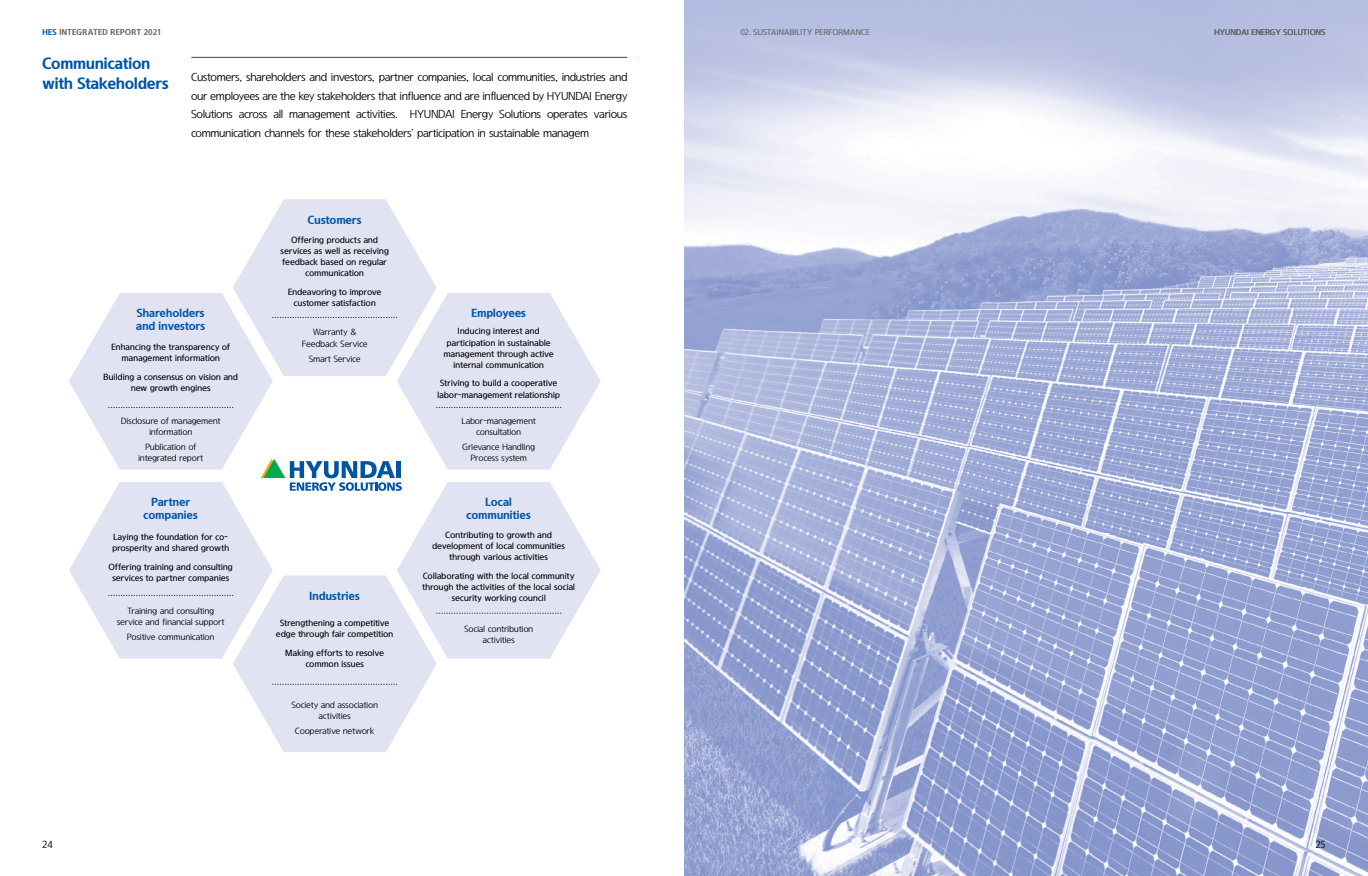
<style>
.page{position:relative;width:1368px;height:876px;background:#fff}
.page>*{position:absolute;margin:0;border:0;box-sizing:border-box;transform-origin:0 0}
.t1{font:700 15.62px/20px "HYUNDAI";color:#0054a6}
.t2{font:300 11.25px/18.8px "HYUNDAI";letter-spacing:.005em;color:#000;text-align:justify}
.t3{font:700 11.25px/12.5px "HYUNDAI";letter-spacing:.015em;color:#0054a6;text-align:center}
.t4{font:300 10px "HYUNDAI";color:#000}
.t5{font:500 8.75px/11.2px "HYUNDAI";letter-spacing:.015em;color:#000;text-align:center}
.t6{font:300 8.75px/11.2px "HYUNDAI";letter-spacing:.025em;color:#000;text-align:center}
.t7{font:500 8.12px "HYUNDAI";letter-spacing:.025em;color:#636466}
.t8{font:700 8.12px "HYUNDAI";letter-spacing:.02em;color:#636466}
.s1{color:#0054a6}
</style>
<div class="page">
<img style="left:684px;top:0;width:684px;height:875px">
<hr style="left:191px;top:57px;width:436px;height:1px;background:#0054a6">
<svg style="left:69px;top:199px;width:532px;height:553px"></svg>
<hr style="left:397px;top:461px;width:4px;height:17px;background:#0054a6">
<p class="t8" style="left:43px;top:28px;width:120px"><span class="s1">HES</span> INTEGRATED REPORT 2021</p>
<p class="t7" style="left:1214px;top:28px;width:113px">HYUNDAI ENERGY SOLUTIONS</p>
<p class="t7" style="left:741px;top:28px;width:22px">02. Sustainability</p>
<p class="t7" style="left:815px;top:28px;width:11px">Performance</p>
<h1 class="t1" style="left:43px;top:54px;width:128px">Communication with Stakeholders</h1>
<p class="t2" style="left:191px;top:68px;width:437px">Customers, shareholders and investors, partner companies, local communities, industries and our employees are the key stakeholders that influence and are influenced by HYUNDAI Energy Solutions across all management activities. HYUNDAI Energy Solutions operates various communication channels for these stakeholders’ participation in sustainable managem</p>
<p class="t3" style="left:308px;top:214px;width:55px">Customers</p>
<p class="t5" style="left:281px;top:234px;width:110px">Offering products and services as well as receiving feedback based on regular communication</p>
<p class="t5" style="left:288px;top:286px;width:95px">Endeavoring to improve customer satisfaction</p>
<p class="t3" style="left:136px;top:307px;width:71px;text-align:left">Shareholders and investors</p>
<p class="t5" style="left:111px;top:341px;width:120px">Enhancing the transparency of management information</p>
<p class="t5" style="left:104px;top:371px;width:136px">Building a consensus on vision and new growth engines</p>
<p class="t6" style="left:121px;top:415px;width:101px">Disclosure of management information</p>
<p class="t6" style="left:138px;top:441px;width:66px">Publication of integrated report</p>
<p class="t3" style="left:144px;top:496px;width:56px">Partner companies</p>
<p class="t5" style="left:113px;top:531px;width:118px;text-align:left">Laying the foundation for co&shy;prosperity and shared growth</p>
<p class="t5" style="left:109px;top:561px;width:125px">Offering training and consulting services to partner companies</p>
<p class="t6" style="left:117px;top:605px;width:109px">Training and consulting service and financial support</p>
<p class="t6" style="left:127px;top:631px;width:89px">Positive communication</p>
<p class="t6" style="left:302px;top:327px;width:67px">Warranty &amp;<br>Feedback Service</p>
<p class="t6" style="left:309px;top:353px;width:53px">Smart Service</p>
<p class="t3" style="left:310px;top:589px;width:52px">Industries</p>
<p class="t5" style="left:276px;top:617px;width:119px">Strengthening a competitive edge through fair competition</p>
<p class="t5" style="left:286px;top:647px;width:100px">Making efforts to resolve common issues</p>
<p class="t6" style="left:292px;top:699px;width:88px">Society and association activities</p>
<p class="t6" style="left:295px;top:725px;width:81px">Cooperative network</p>
<p class="t3" style="left:471px;top:307px;width:56px">Employees</p>
<p class="t5" style="left:444px;top:326px;width:111px">Inducing interest and participation in sustainable management through active internal communication</p>
<p class="t5" style="left:438px;top:378px;width:124px">Striving to build a cooperative labor-management relationship</p>
<p class="t6" style="left:462px;top:415px;width:76px">Labor-management consultation</p>
<p class="t6" style="left:463px;top:441px;width:74px">Grievance Handling<br>Process system</p>
<p class="t3" style="left:466px;top:496px;width:66px">Local communities</p>
<p class="t5" style="left:432px;top:529px;width:134px">Contributing to growth and development of local communities through various activities</p>
<p class="t5" style="left:422px;top:570px;width:154px">Collaborating with the local community through the activities of the local social security working council</p>
<p class="t6" style="left:464px;top:623px;width:70px">Social contribution activities</p>
<p class="t4" style="left:43px;top:838px;width:12px">24</p>
<p class="t4" style="left:1316px;top:838px;width:11px">25</p>
</div>
